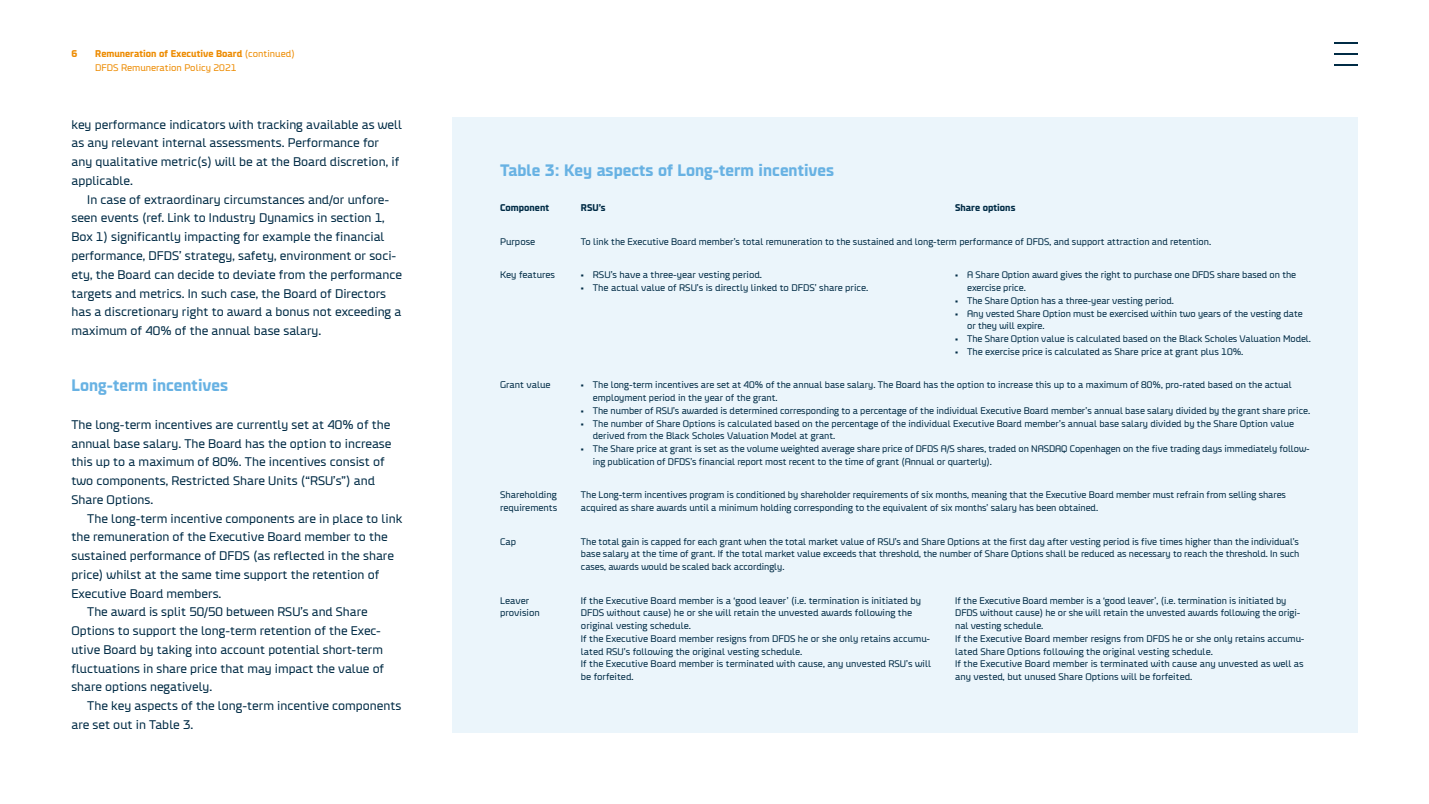
<style>
.page{position:relative;width:1429px;height:804px;background:#fff}
.page>*{position:absolute;margin:0;border:0;box-sizing:border-box;transform-origin:0 0}
.t1{font:700 16.5px "DFDS";color:#68b2e3}
.t2{font:12.75px/18.8px "DFDS";color:#002b45}
.t3{font:9.75px/12.8px "DFDS";letter-spacing:-.005em;color:#002b45}
.t4{font:9.75px/13.5px "DFDS";color:#ed8b00}
.t5{font:700 9.75px "DFDS";color:#002b45}
.t6{font:700 9.75px "DFDS";color:#ed8b00}
.s1{font-weight:700}
</style>
<div class="page">
<div style="left:452px;top:117px;width:905px;height:615px;background:#ebf5fb"></div>
<hr style="left:1333px;top:64px;width:24px;height:2px;background:#002b45">
<hr style="left:1333px;top:53px;width:24px;height:2px;background:#002b45">
<hr style="left:1333px;top:42px;width:24px;height:2px;background:#002b45">
<p class="t6" style="left:71px;top:46px;width:7px">6</p>
<p class="t4" style="left:95px;top:46px;width:201px"><span class="s1">Remuneration of Executive Board</span> (continued)<br>DFDS Remuneration Policy 2021</p>
<h2 class="t2" style="left:71px;top:114px;width:332px">key performance indicators with tracking available as well as any relevant internal assessments. Performance for any qualitative metric(s) will be at the Board discretion, if applicable.</h2>
<p class="t2" style="left:71px;top:189px;width:332px;text-indent:16px">In case of extraordinary circumstances and/or unfore&shy;seen events (ref. Link to Industry Dynamics in section 1, Box 1) significantly impacting for example the financial performance, DFDS’ strategy, safety, environment or soci&shy;ety, the Board can decide to deviate from the performance targets and metrics. In such case, the Board of Directors has a discretionary right to award a bonus not exceeding a maximum of 40% of the annual base salary.</p>
<h1 class="t1" style="left:71px;top:373px;width:158px">Long-term incentives</h1>
<h2 class="t2" style="left:71px;top:414px;width:321px">The long-term incentives are currently set at 40% of the annual base salary. The Board has the option to increase this up to a maximum of 80%. The incentives consist of two components, Restricted Share Units (“RSU’s”) and Share Options.</h2>
<h2 class="t2" style="left:87px;top:508px;width:317px">The long-term incentive components are in place to link</h2>
<h2 class="t2" style="left:71px;top:526px;width:318px">the remuneration of the Executive Board member to the</h2>
<h2 class="t2" style="left:71px;top:545px;width:324px">sustained performance of DFDS (as reflected in the share</h2>
<h2 class="t2" style="left:71px;top:564px;width:309px">price) whilst at the same time support the retention of</h2>
<h2 class="t2" style="left:71px;top:583px;width:151px">Executive Board members.</h2>
<h2 class="t2" style="left:87px;top:601px;width:282px">The award is split 50/50 between RSU’s and Share</h2>
<h2 class="t2" style="left:71px;top:620px;width:311px">Options to support the long-term retention of the Exec-</h2>
<h2 class="t2" style="left:71px;top:639px;width:313px">utive Board by taking into account potential short-term</h2>
<h2 class="t2" style="left:71px;top:658px;width:314px">fluctuations in share price that may impact the value of</h2>
<h2 class="t2" style="left:71px;top:676px;width:142px">share options negatively.</h2>
<h2 class="t2" style="left:87px;top:695px;width:316px">The key aspects of the long-term incentive components</h2>
<h2 class="t2" style="left:71px;top:714px;width:123px">are set out in Table 3.</h2>
<h1 class="t1" style="left:500px;top:158px;width:336px">Table 3: Key aspects of Long-term incentives</h1>
<p class="t5" style="left:500px;top:201px;width:51px">Component</p>
<p class="t5" style="left:581px;top:201px;width:26px">RSU’s</p>
<p class="t5" style="left:955px;top:201px;width:62px">Share options</p>
<p class="t3" style="left:500px;top:234px;width:37px">Purpose</p>
<p class="t3" style="left:581px;top:234px;width:632px">To link the Executive Board member’s total remuneration to the sustained and long-term performance of DFDS, and support attraction and retention.</p>
<p class="t3" style="left:500px;top:268px;width:56px">Key features</p>
<p class="t3" style="left:581px;top:268px;width:183px">• RSU’s have a three-year vesting period.</p>
<p class="t3" style="left:581px;top:281px;width:289px">• The actual value of RSU’s is directly linked to DFDS’ share price.</p>
<p class="t3" style="left:967px;top:268px;width:331px;text-indent:-12px">• A Share Option award gives the right to purchase one DFDS share based on the exercise price.</p>
<p class="t3" style="left:955px;top:293px;width:220px">• The Share Option has a three-year vesting period.</p>
<p class="t3" style="left:967px;top:306px;width:337px;text-indent:-12px">• Any vested Share Option must be exercised within two years of the vesting date or they will expire.</p>
<p class="t3" style="left:955px;top:332px;width:357px">• The Share Option value is calculated based on the Black Scholes Valuation Model.</p>
<p class="t3" style="left:955px;top:344px;width:290px">• The exercise price is calculated as Share price at grant plus 10%.</p>
<p class="t3" style="left:500px;top:378px;width:52px">Grant value</p>
<p class="t3" style="left:593px;top:378px;width:700px;text-indent:-12px">• The long-term incentives are set at 40% of the annual base salary. The Board has the option to increase this up to a maximum of 80%, pro-rated based on the actual employment period in the year of the grant.</p>
<p class="t3" style="left:581px;top:403px;width:731px">• The number of RSU’s awarded is determined corresponding to a percentage of the individual Executive Board member’s annual base salary divided by the grant share price.</p>
<p class="t3" style="left:593px;top:416px;width:703px;text-indent:-12px">• The number of Share Options is calculated based on the percentage of the individual Executive Board member’s annual base salary divided by the Share Option value derived from the Black Scholes Valuation Model at grant.</p>
<p class="t3" style="left:593px;top:442px;width:718px;text-indent:-12px">• The Share price at grant is set as the volume weighted average share price of DFDS A/S shares, traded on NASDAQ Copenhagen on the five trading days immediately follow&shy;ing publication of DFDS’s financial report most recent to the time of grant (Annual or quarterly).</p>
<p class="t3" style="left:500px;top:488px;width:59px">Shareholding requirements</p>
<p class="t3" style="left:581px;top:488px;width:706px">The Long-term incentives program is conditioned by shareholder requirements of six months, meaning that the Executive Board member must refrain from selling shares acquired as share awards until a minimum holding corresponding to the equivalent of six months’ salary has been obtained.</p>
<p class="t3" style="left:500px;top:534px;width:18px">Cap</p>
<p class="t3" style="left:581px;top:534px;width:720px;text-align:justify">The total gain is capped for each grant when the total market value of RSU’s and Share Options at the first day after vesting period is five times higher than the individual’s base salary at the time of grant. If the total market value exceeds that threshold, the number of Share Options shall be reduced as necessary to reach the threshold. In such cases, awards would be scaled back accordingly.</p>
<p class="t3" style="left:500px;top:593px;width:41px">Leaver provision</p>
<p class="t3" style="left:581px;top:593px;width:351px">If the Executive Board member is a ‘good leaver’ (i.e. termination is initiated by DFDS without cause) he or she will retain the unvested awards following the original vesting schedule.<br>If the Executive Board member resigns from DFDS he or she only retains accumu&shy;lated RSU’s following the original vesting schedule.<br>If the Executive Board member is terminated with cause, any unvested RSU’s will be forfeited.</p>
<p class="t3" style="left:955px;top:593px;width:351px">If the Executive Board member is a ‘good leaver’, (i.e. termination is initiated by DFDS without cause) he or she will retain the unvested awards following the origi&shy;nal vesting schedule.<br>If the Executive Board member resigns from DFDS he or she only retains accumu&shy;lated Share Options following the original vesting schedule.<br>If the Executive Board member is terminated with cause any unvested as well as any vested, but unused Share Options will be forfeited.</p>
</div>
